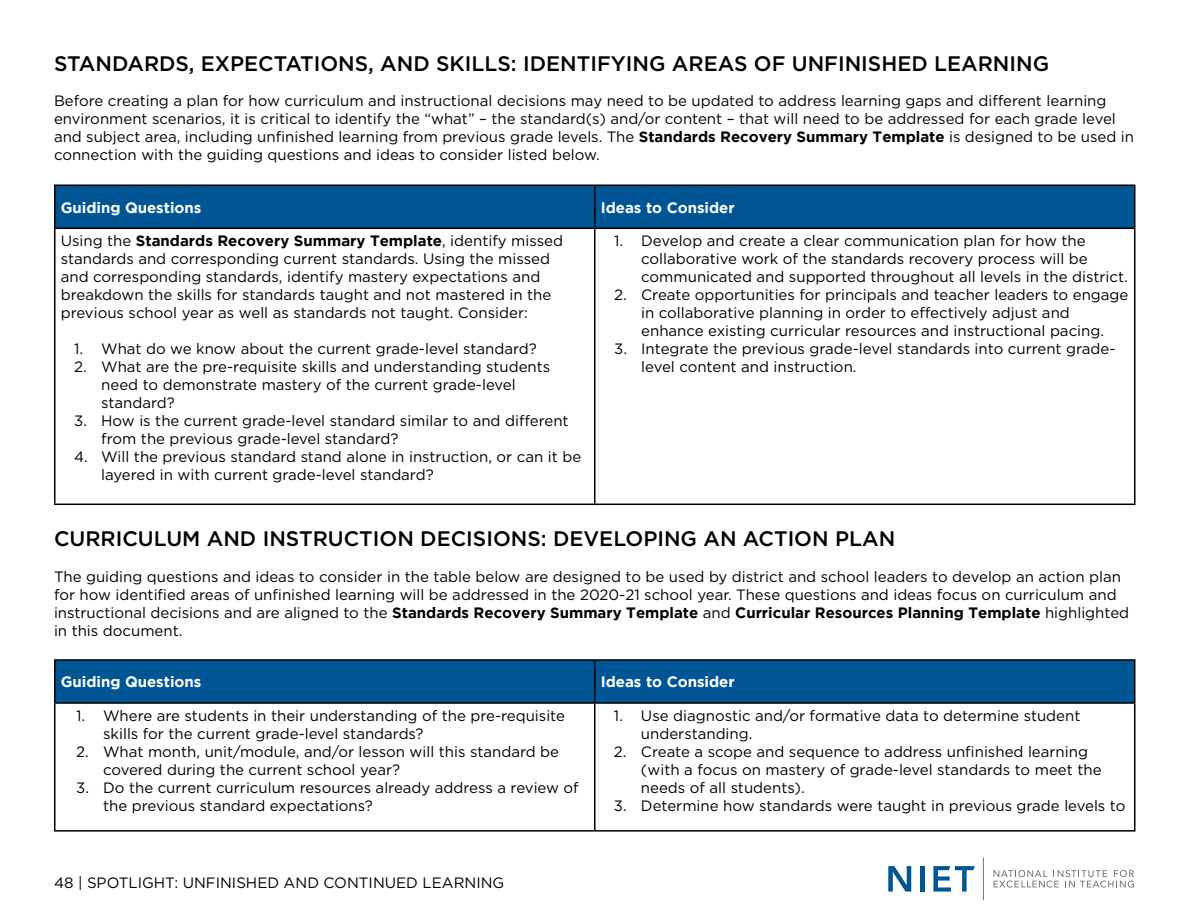
<style>
.page{position:relative;width:1188px;height:918px;background:#fff}
.page>*{position:absolute;margin:0;border:0;box-sizing:border-box;transform-origin:0 0}
.t1{font:500 21px "Gotham";color:#000}
.t2{font:15px/18px "Gotham";color:#000}
.t3{font:700 15px "Gotham";color:#fff}
.s1{font-weight:700}
</style>
<div class="page">
<svg style="left:888px;top:866px;width:23px;height:26px"></svg>
<hr style="left:921px;top:866px;width:4px;height:26px;background:#005695">
<svg style="left:933px;top:866px;width:42px;height:26px"></svg>
<hr style="left:983px;top:858px;width:1px;height:42px;background:#6a747b">
<svg style="left:994px;top:870px;width:140px;height:18px"></svg>
<div style="left:56px;top:186px;width:1078px;height:42px;background:#005694"></div>
<hr style="left:54px;top:184px;width:541px;height:2px;background:#000">
<hr style="left:54px;top:186px;width:2px;height:42px;background:#000">
<hr style="left:595px;top:184px;width:541px;height:2px;background:#000">
<hr style="left:594px;top:186px;width:2px;height:42px;background:#000">
<hr style="left:1134px;top:186px;width:2px;height:42px;background:#000">
<hr style="left:54px;top:228px;width:541px;height:1px;background:#000">
<hr style="left:54px;top:229px;width:2px;height:275px;background:#000">
<hr style="left:595px;top:228px;width:541px;height:1px;background:#000">
<hr style="left:594px;top:229px;width:2px;height:275px;background:#000">
<hr style="left:1134px;top:229px;width:2px;height:275px;background:#000">
<hr style="left:54px;top:504px;width:541px;height:1px;background:#000">
<hr style="left:595px;top:504px;width:541px;height:1px;background:#000">
<div style="left:56px;top:661px;width:1078px;height:41px;background:#005694"></div>
<hr style="left:54px;top:659px;width:541px;height:2px;background:#000">
<hr style="left:54px;top:661px;width:2px;height:41px;background:#000">
<hr style="left:595px;top:659px;width:541px;height:2px;background:#000">
<hr style="left:594px;top:661px;width:2px;height:41px;background:#000">
<hr style="left:1134px;top:661px;width:2px;height:41px;background:#000">
<hr style="left:54px;top:702px;width:541px;height:2px;background:#000">
<hr style="left:54px;top:704px;width:2px;height:126px;background:#000">
<hr style="left:595px;top:702px;width:541px;height:2px;background:#000">
<hr style="left:594px;top:704px;width:2px;height:126px;background:#000">
<hr style="left:1134px;top:704px;width:2px;height:126px;background:#000">
<hr style="left:54px;top:830px;width:541px;height:2px;background:#000">
<hr style="left:595px;top:830px;width:541px;height:2px;background:#000">
<h1 class="t1" style="left:54px;top:50px;width:997px">STANDARDS, EXPECTATIONS, AND SKILLS: IDENTIFYING AREAS OF UNFINISHED LEARNING</h1>
<p class="t2" style="left:54px;top:92px;width:1081px">Before creating a plan for how curriculum and instructional decisions may need to be updated to address learning gaps and different learning environment scenarios, it is critical to identify the “what” – the standard(s) and/or content – that will need to be addressed for each grade level and subject area, including unfinished learning from previous grade levels. The <span class="s1">Standards Recovery Summary Template</span> is designed to be used in connection with the guiding questions and ideas to consider listed below.</p>
<p class="t3" style="left:61px;top:199px;width:142px">Guiding Questions</p>
<p class="t3" style="left:601px;top:199px;width:135px">Ideas to Consider</p>
<p class="t2" style="left:61px;top:232px;width:504px">Using the <span class="s1">Standards Recovery Summary Template</span>, identify missed standards and corresponding current standards. Using the missed and corresponding standards, identify mastery expectations and breakdown the skills for standards taught and not mastered in the previous school year as well as standards not taught. Consider:</p>
<p class="t2" style="left:74px;top:340px;width:464px">1. What do we know about the current grade-level standard?</p>
<p class="t2" style="left:101px;top:358px;width:451px;text-indent:-27px">2. What are the pre-requisite skills and understanding students need to demonstrate mastery of the current grade-level standard?</p>
<p class="t2" style="left:101px;top:412px;width:469px;text-indent:-27px">3. How is the current grade-level standard similar to and different from the previous grade-level standard?</p>
<p class="t2" style="left:101px;top:448px;width:481px;text-indent:-27px">4. Will the previous standard stand alone in instruction, or can it be layered in with current grade-level standard?</p>
<p class="t2" style="left:641px;top:232px;width:488px;text-indent:-27px">1. Develop and create a clear communication plan for how the collaborative work of the standards recovery process will be communicated and supported throughout all levels in the district.</p>
<p class="t2" style="left:641px;top:286px;width:489px;text-indent:-27px">2. Create opportunities for principals and teacher leaders to engage in collaborative planning in order to effectively adjust and enhance existing curricular resources and instructional pacing.</p>
<p class="t2" style="left:641px;top:340px;width:476px;text-indent:-27px">3. Integrate the previous grade-level standards into current grade&shy;level content and instruction.</p>
<h1 class="t1" style="left:54px;top:525px;width:843px">CURRICULUM AND INSTRUCTION DECISIONS: DEVELOPING AN ACTION PLAN</h1>
<p class="t2" style="left:54px;top:567px;width:1077px">The guiding questions and ideas to consider in the table below are designed to be used by district and school leaders to develop an action plan for how identified areas of unfinished learning will be addressed in the 2020-21 school year. These questions and ideas focus on curriculum and instructional decisions and are aligned to the <span class="s1">Standards Recovery Summary Template</span> and <span class="s1">Curricular Resources Planning Template</span> highlighted in this document.</p>
<p class="t3" style="left:61px;top:674px;width:142px">Guiding Questions</p>
<p class="t3" style="left:601px;top:674px;width:135px">Ideas to Consider</p>
<p class="t2" style="left:641px;top:706px;width:441px;text-indent:-27px">1. Use diagnostic and/or formative data to determine student understanding.</p>
<p class="t2" style="left:641px;top:742px;width:462px;text-indent:-27px">2. Create a scope and sequence to address unfinished learning (with a focus on mastery of grade-level standards to meet the needs of all students).</p>
<p class="t2" style="left:614px;top:796px;width:513px">3. Determine how standards were taught in previous grade levels to</p>
<p class="t2" style="left:103px;top:706px;width:463px;text-indent:-27px">1. Where are students in their understanding of the pre-requisite skills for the current grade-level standards?</p>
<p class="t2" style="left:103px;top:742px;width:457px;text-indent:-27px">2. What month, unit/module, and/or lesson will this standard be covered during the current school year?</p>
<p class="t2" style="left:103px;top:778px;width:477px;text-indent:-27px">3. Do the current curriculum resources already address a review of the previous standard expectations?</p>
<p class="t2" style="left:54px;top:873px;width:452px">48 | SPOTLIGHT: UNFINISHED AND CONTINUED LEARNING</p>
</div>
